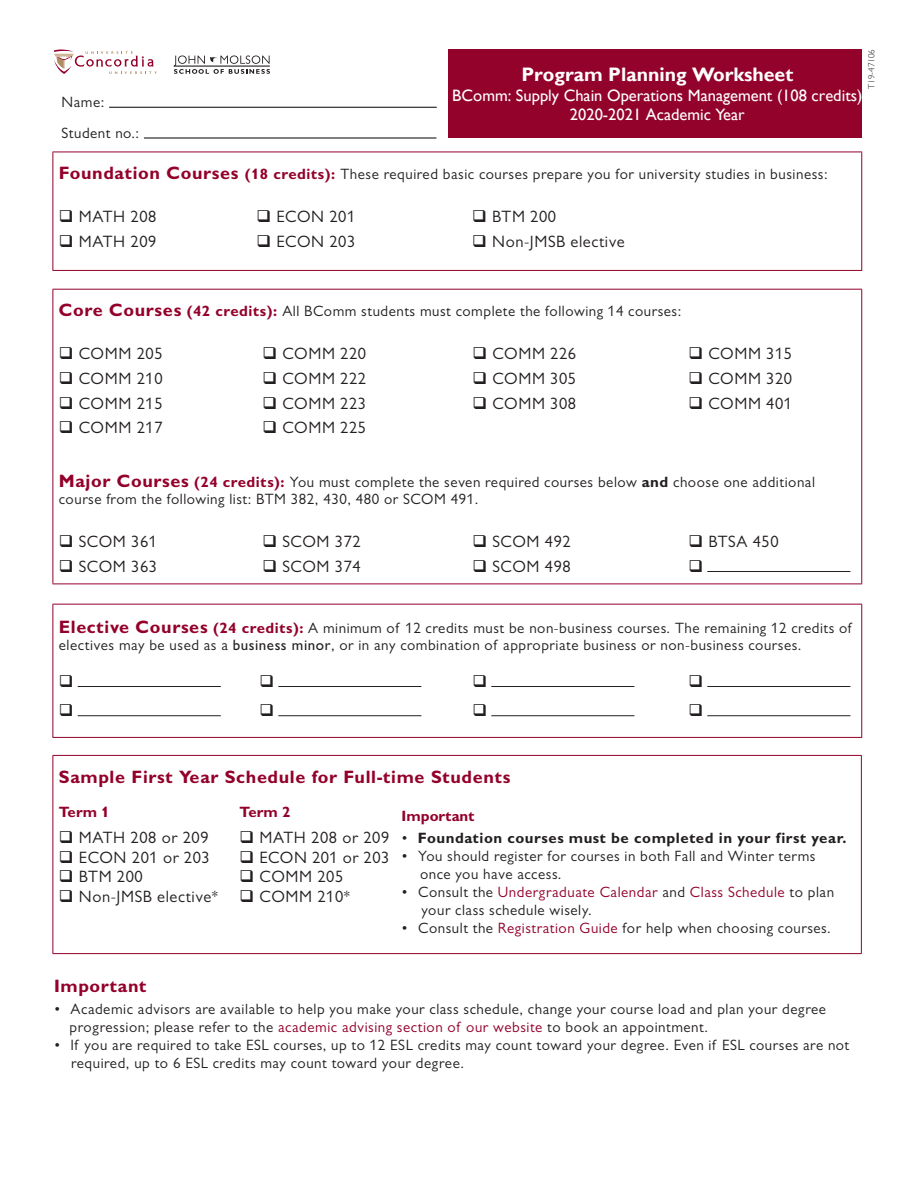
<style>
.page{position:relative;width:918px;height:1188px;background:#fff}
.page>*{position:absolute;margin:0;border:0;box-sizing:border-box;transform-origin:0 0}
.t1{font:700 19.5px "Gill Sans";color:#fff}
.t2{font:700 18px "Gill Sans MT Pro";letter-spacing:.035em;color:#93012b}
.t3{font:16.5px "Gill Sans MT Pro";letter-spacing:.035em;color:#231f20}
.t4{font:16.5px/19.2px "Gill Sans";color:#fff;text-align:center}
.t5{font:15px/18px "Gill Sans MT Pro";letter-spacing:.035em;color:#231f20}
.t6{font:700 15px "Gill Sans MT Pro";letter-spacing:.035em;color:#231f20}
.t7{font:700 15px "Gill Sans MT Pro";color:#93012b}
.t8{font:300 9px "Gill Sans MT Pro";color:#231f20}
.s1{font-weight:700;font-size:18px;color:#93012b}
.s2{font-weight:700;color:#93012b}
.s3{font-weight:700}
.s4{font-weight:500}
.s5{font-weight:400}
.s6{color:#93012b}
</style>
<div class="page">
<svg style="left:174px;top:55px;width:96px;height:19px"></svg>
<hr style="left:174px;top:66px;width:96px;height:1px;background:#231f20">
<svg style="left:54px;top:49px;width:103px;height:25px"></svg>
<hr style="left:109px;top:107px;width:328px;height:1px;background:#000">
<hr style="left:144px;top:138px;width:292px;height:1px;background:#000">
<hr style="left:52px;top:152px;width:810px;height:1px;background:#93022b">
<hr style="left:52px;top:152px;width:1px;height:118px;background:#93022b">
<hr style="left:861px;top:152px;width:1px;height:118px;background:#93022b">
<hr style="left:52px;top:270px;width:810px;height:1px;background:#93022b">
<hr style="left:52px;top:289px;width:810px;height:1px;background:#93012b">
<hr style="left:52px;top:290px;width:1px;height:294px;background:#93012b">
<hr style="left:861px;top:290px;width:1px;height:294px;background:#93012b">
<hr style="left:52px;top:584px;width:810px;height:1px;background:#93012b">
<hr style="left:707px;top:571px;width:143px;height:1px;background:#231f20">
<hr style="left:52px;top:604px;width:810px;height:1px;background:#93012b">
<hr style="left:52px;top:605px;width:1px;height:132px;background:#93012b">
<hr style="left:861px;top:605px;width:1px;height:132px;background:#93012b">
<hr style="left:52px;top:737px;width:810px;height:1px;background:#93012b">
<hr style="left:78px;top:686px;width:143px;height:1px;background:#231f20">
<hr style="left:278px;top:686px;width:143px;height:1px;background:#231f20">
<hr style="left:491px;top:686px;width:143px;height:1px;background:#231f20">
<hr style="left:707px;top:686px;width:143px;height:1px;background:#231f20">
<hr style="left:78px;top:715px;width:143px;height:1px;background:#231f20">
<hr style="left:278px;top:715px;width:143px;height:1px;background:#231f20">
<hr style="left:491px;top:715px;width:143px;height:1px;background:#231f20">
<hr style="left:707px;top:715px;width:143px;height:1px;background:#231f20">
<hr style="left:52px;top:755px;width:810px;height:1px;background:#93012b">
<hr style="left:52px;top:756px;width:1px;height:197px;background:#93012b">
<hr style="left:861px;top:756px;width:1px;height:197px;background:#93012b">
<hr style="left:52px;top:953px;width:810px;height:1px;background:#93012b">
<div style="left:448px;top:50px;width:414px;height:88px;background:#93022b"></div>
<p class="t5" style="left:62px;top:87px;width:79px;line-height:30.8px">Name:<br>Student no.:</p>
<p class="t8" style="left:866px;top:89px;width:41px;rotate:-90deg">T19-47106</p>
<p class="t1" style="left:521px;top:62px;width:273px">Program Planning Worksheet</p>
<p class="t4" style="left:452px;top:86px;width:412px">BComm: Supply Chain Operations Management (108 credits)<br>2020-2021 Academic Year</p>
<p class="t5" style="left:59px;top:165px;width:770px"><span class="s1">Foundation Courses</span> <span class="s2">(18 credits):</span> These required basic courses prepare you for university studies in business:</p>
<p class="t3" style="left:59px;top:207px;width:99px">❑ MATH 208</p>
<p class="t3" style="left:256px;top:207px;width:100px">❑ ECON 201</p>
<p class="t3" style="left:472px;top:207px;width:86px">❑ BTM 200</p>
<p class="t3" style="left:59px;top:231px;width:99px">❑ MATH 209</p>
<p class="t3" style="left:256px;top:231px;width:100px">❑ ECON 203</p>
<p class="t3" style="left:472px;top:231px;width:154px">❑ Non-JMSB elective</p>
<p class="t5" style="left:59px;top:302px;width:624px"><span class="s1">Core Courses</span> <span class="s2">(42 credits):</span> All BComm students must complete the following 14 courses:</p>
<p class="t3" style="left:59px;top:344px;width:105px">❑ COMM 205</p>
<p class="t3" style="left:263px;top:344px;width:105px">❑ COMM 220</p>
<p class="t3" style="left:472px;top:344px;width:105px">❑ COMM 226</p>
<p class="t3" style="left:689px;top:344px;width:105px">❑ COMM 315</p>
<p class="t3" style="left:59px;top:369px;width:105px">❑ COMM 210</p>
<p class="t3" style="left:263px;top:369px;width:105px">❑ COMM 222</p>
<p class="t3" style="left:472px;top:369px;width:105px">❑ COMM 305</p>
<p class="t3" style="left:689px;top:369px;width:105px">❑ COMM 320</p>
<p class="t3" style="left:59px;top:393px;width:105px">❑ COMM 215</p>
<p class="t3" style="left:263px;top:393px;width:105px">❑ COMM 223</p>
<p class="t3" style="left:472px;top:393px;width:105px">❑ COMM 308</p>
<p class="t3" style="left:689px;top:393px;width:105px">❑ COMM 401</p>
<p class="t3" style="left:59px;top:418px;width:105px">❑ COMM 217</p>
<p class="t3" style="left:263px;top:418px;width:105px">❑ COMM 225</p>
<p class="t5" style="left:59px;top:473px;width:758px;line-height:17.2px"><span class="s1">Major Courses</span> <span class="s2">(24 credits):</span> You must complete the seven required courses below <span class="s3">and</span> choose one additional course from the following list: BTM 382, 430, 480 or SCOM 491.</p>
<p class="t3" style="left:59px;top:532px;width:100px">❑ SCOM 361</p>
<p class="t3" style="left:263px;top:532px;width:100px">❑ SCOM 372</p>
<p class="t3" style="left:472px;top:532px;width:100px">❑ SCOM 492</p>
<p class="t3" style="left:689px;top:532px;width:92px">❑ BTSA 450</p>
<p class="t3" style="left:59px;top:557px;width:100px">❑ SCOM 363</p>
<p class="t3" style="left:263px;top:557px;width:100px">❑ SCOM 374</p>
<p class="t3" style="left:472px;top:557px;width:100px">❑ SCOM 498</p>
<p class="t5" style="left:59px;top:619px;width:794px;line-height:17.2px"><span class="s1">Elective Courses</span> <span class="s2">(24 credits):</span> A minimum of 12 credits must be non-business courses. The remaining 12 credits of electives may be used as a <span class="s4">business minor</span>, or in any combination of appropriate business or non-business courses.</p>
<p class="t2" style="left:59px;top:765px;width:453px">Sample First Year Schedule for Full-time Students</p>
<p class="t7" style="left:59px;top:803px;width:52px">Term 1</p>
<p class="t7" style="left:240px;top:803px;width:52px">Term 2</p>
<p class="t7" style="left:402px;top:806px;width:74px">Important</p>
<p class="t3" style="left:59px;top:827px;width:151px">❑ MATH 208 or 209</p>
<p class="t3" style="left:59px;top:847px;width:153px">❑ ECON 201 or 203</p>
<p class="t3" style="left:59px;top:867px;width:86px">❑ BTM 200</p>
<p class="t3" style="left:59px;top:887px;width:161px">❑ Non-JMSB elective*</p>
<p class="t3" style="left:240px;top:827px;width:151px">❑ MATH 208 or 209</p>
<p class="t3" style="left:240px;top:847px;width:151px">❑ ECON 201 or 203</p>
<p class="t3" style="left:240px;top:867px;width:105px">❑ COMM 205</p>
<p class="t3" style="left:240px;top:887px;width:112px">❑ COMM 210*</p>
<p class="t6" style="left:402px;top:828px;width:446px"><span class="s5">•</span> Foundation courses must be completed in your first year.</p>
<p class="t5" style="left:402px;top:846px;width:415px">• You should register for courses in both Fall and Winter terms</p>
<p class="t5" style="left:420px;top:864px;width:143px">once you have access.</p>
<p class="t5" style="left:422px;top:882px;width:414px;text-indent:-20px">• Consult the <span class="s6">Undergraduate Calendar</span> and <span class="s6">Class Schedule</span> to plan your class schedule wisely.</p>
<p class="t5" style="left:402px;top:918px;width:431px">• Consult the <span class="s6">Registration Guide</span> for help when choosing courses.</p>
<p class="t2" style="left:54px;top:975px;width:94px">Important</p>
<p class="t5" style="left:70px;top:1000px;width:758px;text-indent:-16px">• Academic advisors are available to help you make your class schedule, change your course load and plan your degree progression; please refer to the <span class="s6">academic advising section of our website</span> to book an appointment.</p>
<p class="t5" style="left:71px;top:1036px;width:780px;text-indent:-17px">• If you are required to take ESL courses, up to 12 ESL credits may count toward your degree. Even if ESL courses are not required, up to 6 ESL credits may count toward your degree.</p>
</div>
